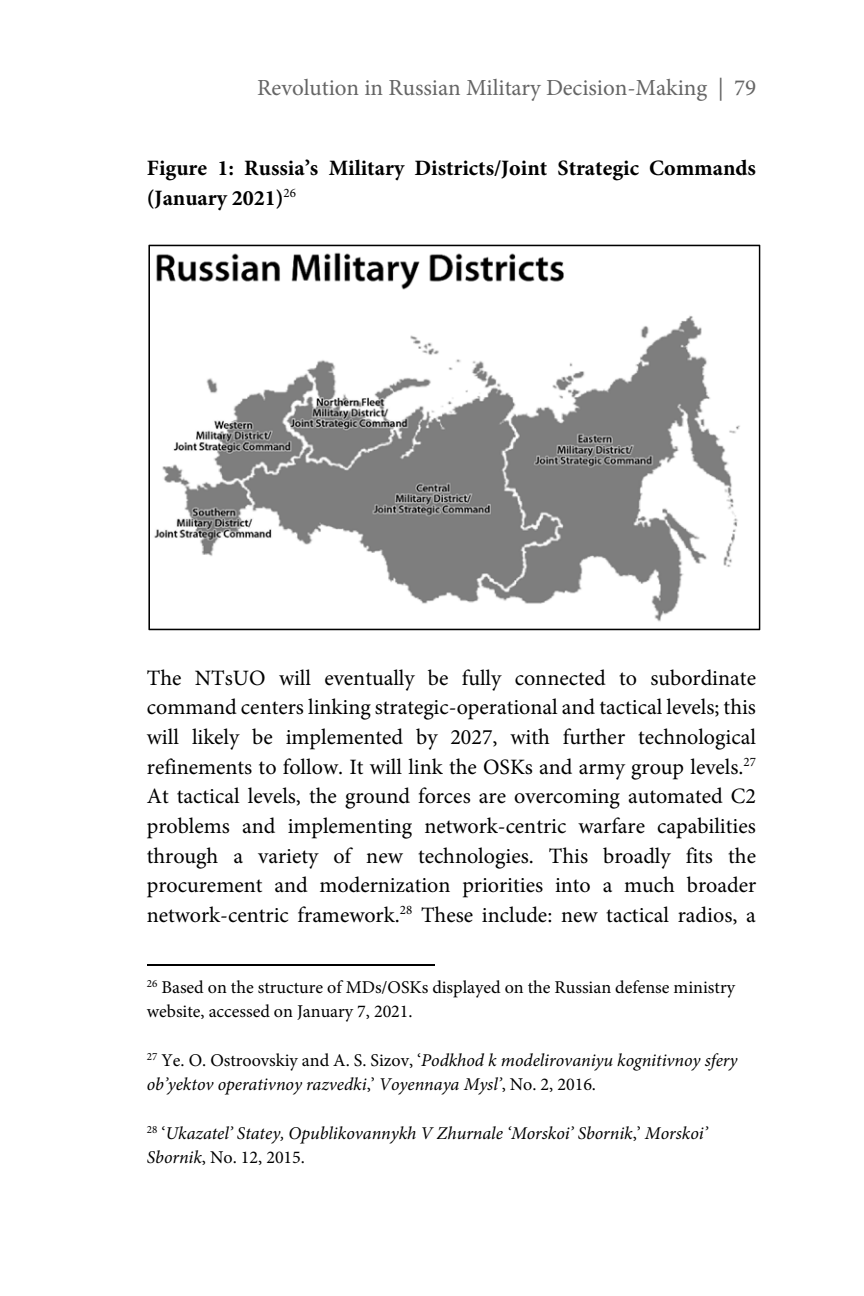
<style>
.page{position:relative;width:864px;height:1296px;background:#fff}
.page>*{position:absolute;margin:0;border:0;box-sizing:border-box;transform-origin:0 0}
.t1{font:23px "Minion Pro";letter-spacing:-.005em;color:#656565}
.t2{font:22px/29.6px "Minion Pro";color:#000;text-align:justify}
.t3{font:700 22px/30.4px "Minion Pro";color:#000}
.t4{font:italic 18px/24.4px "Minion Pro";letter-spacing:-.005em;color:#000}
.t5{font:18px/24.4px "Minion Pro";color:#000}
.s1{font-style:normal}
</style>
<div class="page">
<hr style="left:147px;top:965px;width:288px;height:1px;background:#000">
<svg style="left:148px;top:245px;width:612px;height:385px"></svg>
<p class="t1" style="left:257px;top:78px;width:500px">Revolution in Russian Military Decision-Making | 79</p>
<p class="t3" style="left:147px;top:155px;width:611px">Figure 1: Russia’s Military Districts/Joint Strategic Commands (January 2021)<sup>26</sup></p>
<p class="t2" style="left:147px;top:665px;width:611px">The NTsUO will eventually be fully connected to subordinate command centers linking strategic-operational and tactical levels; this will likely be implemented by 2027, with further technological refinements to follow. It will link the OSKs and army group levels.<sup>27<br></sup>At tactical levels, the ground forces are overcoming automated C2 problems and implementing network-centric warfare capabilities through a variety of new technologies. This broadly fits the procurement and modernization priorities into a much broader network-centric framework.<sup>28</sup> These include: new tactical radios, a</p>
<p class="t5" style="left:147px;top:977px;width:590px"><sup>26</sup> Based on the structure of MDs/OSKs displayed on the Russian defense ministry website, accessed on January 7, 2021.</p>
<p class="t4" style="left:147px;top:1049px;width:592px"><sup>27</sup> <span class="s1">Ye. O. Ostroovskiy and A. S. Sizov, ‘</span>Podkhod k modelirovaniyu kognitivnoy sfery ob’yektov operativnoy razvedki<span class="s1">,’</span> Voyennaya Mysl’<span class="s1">, No. 2, 2016.</span></p>
<p class="t4" style="left:147px;top:1122px;width:562px"><sup>28</sup> <span class="s1">‘</span>Ukazatel’ Statey, Opublikovannykh V Zhurnale ‘Morskoi’ Sbornik<span class="s1">,’</span> Morskoi’<br>Sbornik<span class="s1">, No. 12, 2015.</span></p>
</div>
